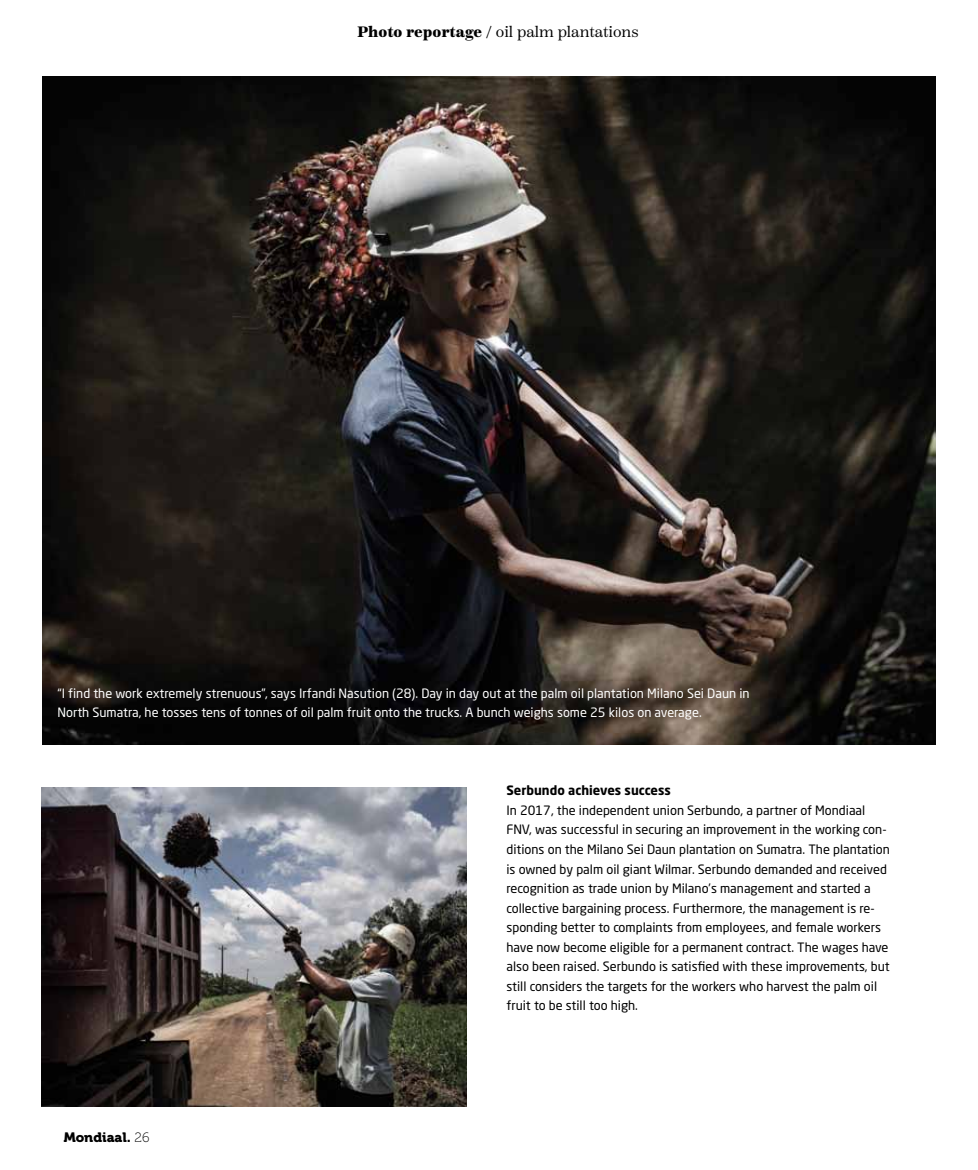
<style>
.page{position:relative;width:978px;height:1170px;background:#fff}
.page>*{position:absolute;margin:0;border:0;box-sizing:border-box;transform-origin:0 0}
.t1{font:15px "Scotch Text";color:#000}
.t2{font:13.5px "Museo 900";color:#000}
.t3{font:12.75px/19.5px "Neo Sans Std";color:#000}
.t4{font:12.75px/19.5px "Neo Sans Std";color:#fff}
.t5{font:700 12.75px "Neo Sans Std";color:#000}
.s1{font-weight:900}
.s2{font-family:"Museo 100"}
</style>
<div class="page">
<img style="left:43px;top:77px;width:892px;height:667px">
<img style="left:41px;top:787px;width:426px;height:319px">
<p class="t1" style="left:357px;top:23px;width:283px"><span class="s1">Photo reportage /</span> oil palm plantations</p>
<p class="t4" style="left:57px;top:683px;width:694px">“I find the work extremely strenuous”, says Irfandi Nasution (28). Day in day out at the palm oil plantation Milano Sei Daun in<br>North Sumatra, he tosses tens of tonnes of oil palm fruit onto the trucks. A bunch weighs some 25 kilos on average.</p>
<p class="t2" style="left:64px;top:1129px;width:87px">Mondiaal. <span class="s2">26</span></p>
<p class="t5" style="left:506px;top:782px;width:166px">Serbundo achieves success</p>
<p class="t3" style="left:506px;top:800px;width:385px">In 2017, the independent union Serbundo, a partner of Mondiaal FNV, was successful in securing an improvement in the working con&shy;ditions on the Milano Sei Daun plantation on Sumatra. The plantation is owned by palm oil giant Wilmar. Serbundo demanded and received recognition as trade union by Milano’s management and started a collective bargaining process. Furthermore, the management is re&shy;sponding better to complaints from employees, and female workers have now become eligible for a permanent contract. The wages have also been raised. Serbundo is satisfied with these improvements, but still considers the targets for the workers who harvest the palm oil fruit to be still too high.</p>
</div>
